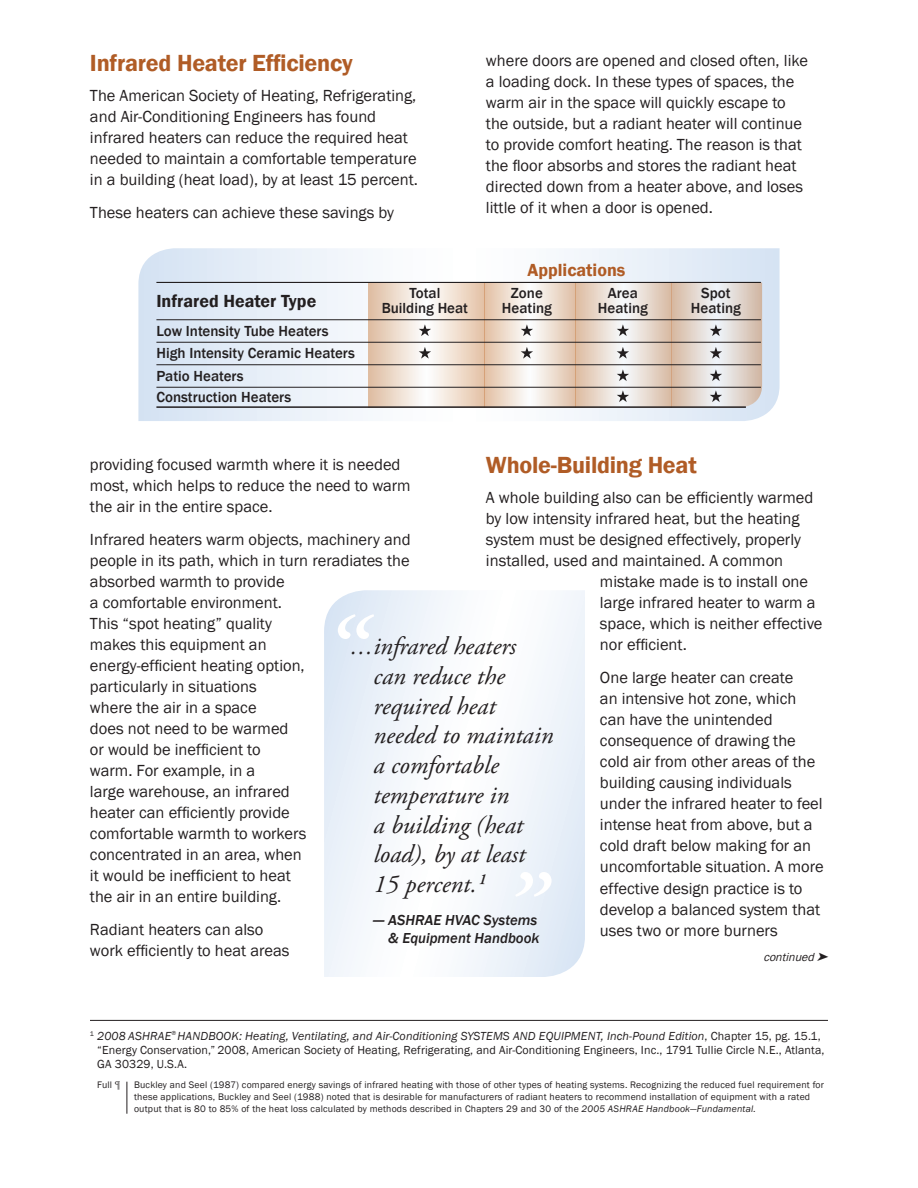
<style>
.page{position:relative;width:918px;height:1188px;background:#fff}
.page>*{position:absolute;margin:0;border:0;box-sizing:border-box;transform-origin:0 0}
.t1{font:italic 114.45px "Adobe Garamond Pro";color:#fff}
.t2{font:italic 25.2px/29.7px "Adobe Garamond Pro";color:#231f20}
.BLUE_SUBHEADS_14_pt{font:600 24px "Franklin Gothic";letter-spacing:-.01em;color:#b05c26}
.t3{font:600 18px "Franklin Gothic";color:#231f20}
.t4{font:600 18px "Franklin Gothic";color:#b05c26}
.t5{font:16.5px/21px "Franklin Gothic";color:#231f20}
.t6{font:500 15px "Franklin Gothic";color:#231f20}
.t7{font:italic 500 14.85px/17.9px "Franklin Gothic";color:#231f20;text-align:right}
.t8{font:12px/14.4px "Franklin Gothic";letter-spacing:.01em;color:#231f20}
.t9{font:italic 12px "Franklin Gothic";color:#231f20}
.t10{font:9.75px/12px "Franklin Gothic";letter-spacing:.02em;color:#231f20}
.s1{font-size:16.05px}
.s2{font-style:italic}
</style>
<div class="page">
<hr style="left:90px;top:1020px;width:738px;height:1px;background:#231f20">
<hr style="left:127px;top:1082px;width:1px;height:32px;background:#231f20">
<svg style="left:324px;top:590px;width:261px;height:387px"></svg>
<svg style="left:138px;top:248px;width:642px;height:173px"></svg>
<svg style="left:576px;top:283px;width:95px;height:123px;background:#e6d7cc"></svg>
<svg style="left:484px;top:283px;width:92px;height:123px"></svg>
<svg style="left:369px;top:283px;width:115px;height:123px"></svg>
<hr style="left:156px;top:282px;width:605px;height:1px;background:#231f20">
<hr style="left:156px;top:319px;width:605px;height:1px;background:#231f20">
<hr style="left:156px;top:342px;width:605px;height:1px;background:#231f20">
<hr style="left:156px;top:364px;width:605px;height:1px;background:#231f20">
<hr style="left:156px;top:387px;width:605px;height:1px;background:#231f20">
<hr style="left:156px;top:406px;width:590px;height:2px;background:#231f20">
<svg style="left:419px;top:324px;width:12px;height:12px"></svg>
<svg style="left:521px;top:324px;width:12px;height:12px"></svg>
<svg style="left:617px;top:324px;width:12px;height:12px"></svg>
<svg style="left:419px;top:347px;width:12px;height:12px"></svg>
<svg style="left:521px;top:347px;width:12px;height:12px"></svg>
<svg style="left:617px;top:347px;width:12px;height:12px"></svg>
<svg style="left:617px;top:369px;width:12px;height:12px"></svg>
<svg style="left:617px;top:390px;width:12px;height:12px"></svg>
<svg style="left:671px;top:282px;width:91px;height:126px;background:#d4c9c2"></svg>
<svg style="left:425px;top:382px;width:18px;height:1px"></svg>
<svg style="left:527px;top:382px;width:18px;height:1px"></svg>
<svg style="left:425px;top:403px;width:18px;height:1px"></svg>
<svg style="left:527px;top:403px;width:18px;height:1px"></svg>
<p class="BLUE_SUBHEADS_14_pt" style="left:90px;top:48px;width:264px">Infrared Heater Efficiency</p>
<p class="t5" style="left:90px;top:85px;width:330px">The American Society of Heating, Refrigerating, and Air-Conditioning Engineers has found infrared heaters can reduce the required heat needed to maintain a comfortable temperature in a building (heat load), by at least 15 percent.</p>
<p class="t5" style="left:90px;top:202px;width:306px">These heaters can achieve these savings by</p>
<p class="t5" style="left:486px;top:50px;width:323px">where doors are opened and closed often, like a loading dock. In these types of spaces, the warm air in the space will quickly escape to the outside, but a radiant heater will continue to provide comfort heating. The reason is that the floor absorbs and stores the radiant heat directed down from a heater above, and loses little of it when a door is opened.</p>
<p class="t4" style="left:527px;top:259px;width:100px">Applications</p>
<p class="t6" style="left:409px;top:284px;width:32px">Total</p>
<p class="t6" style="left:511px;top:284px;width:33px">Zone</p>
<p class="t6" style="left:608px;top:284px;width:31px">Area</p>
<p class="t6" style="left:701px;top:284px;width:31px">Spot</p>
<p class="t3" style="left:156px;top:290px;width:161px">Infrared Heater Type</p>
<p class="t6" style="left:382px;top:299px;width:88px">Building Heat</p>
<p class="t6" style="left:502px;top:299px;width:51px">Heating</p>
<p class="t6" style="left:598px;top:299px;width:51px">Heating</p>
<p class="t6" style="left:691px;top:299px;width:51px">Heating</p>
<p class="t6" style="left:156px;top:322px;width:174px">Low Intensity Tube Heaters</p>
<p class="t6" style="left:156px;top:344px;width:200px">High Intensity Ceramic Heaters</p>
<p class="t6" style="left:156px;top:367px;width:89px">Patio Heaters</p>
<p class="t6" style="left:156px;top:388px;width:136px">Construction Heaters</p>
<p class="BLUE_SUBHEADS_14_pt" style="left:486px;top:451px;width:212px">Whole-Building Heat</p>
<p class="t5" style="left:486px;top:488px;width:329px">A whole building also can be efficiently warmed</p>
<p class="t5" style="left:486px;top:509px;width:315px">by low intensity infrared heat, but the heating</p>
<p class="t5" style="left:486px;top:530px;width:317px">system must be designed effectively, properly</p>
<p class="t5" style="left:486px;top:551px;width:299px">installed, used and maintained. A common</p>
<p class="t5" style="left:600px;top:572px;width:210px">mistake made is to install one</p>
<p class="t5" style="left:600px;top:593px;width:217px">large infrared heater to warm a</p>
<p class="t5" style="left:600px;top:614px;width:224px">space, which is neither effective</p>
<p class="t5" style="left:600px;top:635px;width:88px">nor efficient.</p>
<p class="t5" style="left:600px;top:668px;width:225px">One large heater can create<br>an intensive hot zone, which can have the unintended consequence of drawing the cold air from other areas of the building causing individuals under the infrared heater to feel intense heat from above, but a cold draft below making for an uncomfortable situation. A more effective design practice is to develop a balanced system that uses two or more burners</p>
<p class="t9" style="left:764px;top:949px;width:69px">continued➤</p>
<p class="t5" style="left:90px;top:454px;width:322px">providing focused warmth where it is needed most, which helps to reduce the need to warm the air in the entire space.</p>
<p class="t5" style="left:90px;top:529px;width:322px">Infrared heaters warm objects, machinery and people in its path, which in turn reradiates the absorbed warmth to provide<br>a comfortable environment.<br>This “spot heating” quality<br>makes this equipment an<br>energy-efficient heating option,<br>particularly in situations<br>where the air in a space<br>does not need to be warmed<br>or would be inefficient to<br>warm. For example, in a<br>large warehouse, an infrared<br>heater can efficiently provide<br>comfortable warmth to workers<br>concentrated in an area, when<br>it would be inefficient to heat<br>the air in an entire building.</p>
<p class="t5" style="left:90px;top:919px;width:201px">Radiant heaters can also work efficiently to heat areas</p>
<p class="t1" style="left:319px;top:589px;width:45px">“</p>
<p class="t2" style="left:374px;top:632px;width:181px;text-indent:-23px">...infrared heaters can reduce the required heat needed to maintain a comfortable temperature in<br>a building (heat load), by at least<br>15 percent.1</p>
<p class="t7" style="left:374px;top:911px;width:168px"><span class="s1">—</span> ASHRAE HVAC Systems &amp; Equipment Handbook</p>
<p class="t1" style="left:496px;top:846px;width:45px">”</p>
<p class="t8" style="left:97px;top:1029px;width:729px;text-indent:-7px"><sup>1</sup> <span class="s2">2008 ASHRAE</span><sup>®</sup> <span class="s2">HANDBOOK: Heating, Ventilating, and Air-Conditioning SYSTEMS AND EQUIPMENT, Inch-Pound Edition</span>, Chapter 15, pg. 15.1, “Energy Conservation,” 2008, American Society of Heating, Refrigerating, and Air-Conditioning Engineers, Inc., 1791 Tullie Circle N.E., Atlanta,<br>GA 30329, U.S.A.</p>
<p class="t10" style="left:97px;top:1079px;width:25px">Full ¶</p>
<p class="t10" style="left:134px;top:1079px;width:692px">Buckley and Seel (1987) compared energy savings of infrared heating with those of other types of heating systems. Recognizing the reduced fuel requirement for these applications, Buckley and Seel (1988) noted that is desirable for manufacturers of radiant heaters to recommend installation of equipment with a rated output that is 80 to 85% of the heat loss calculated by methods described in Chapters 29 and 30 of the <span class="s2">2005 ASHRAE Handbook—Fundamental.</span></p>
</div>
